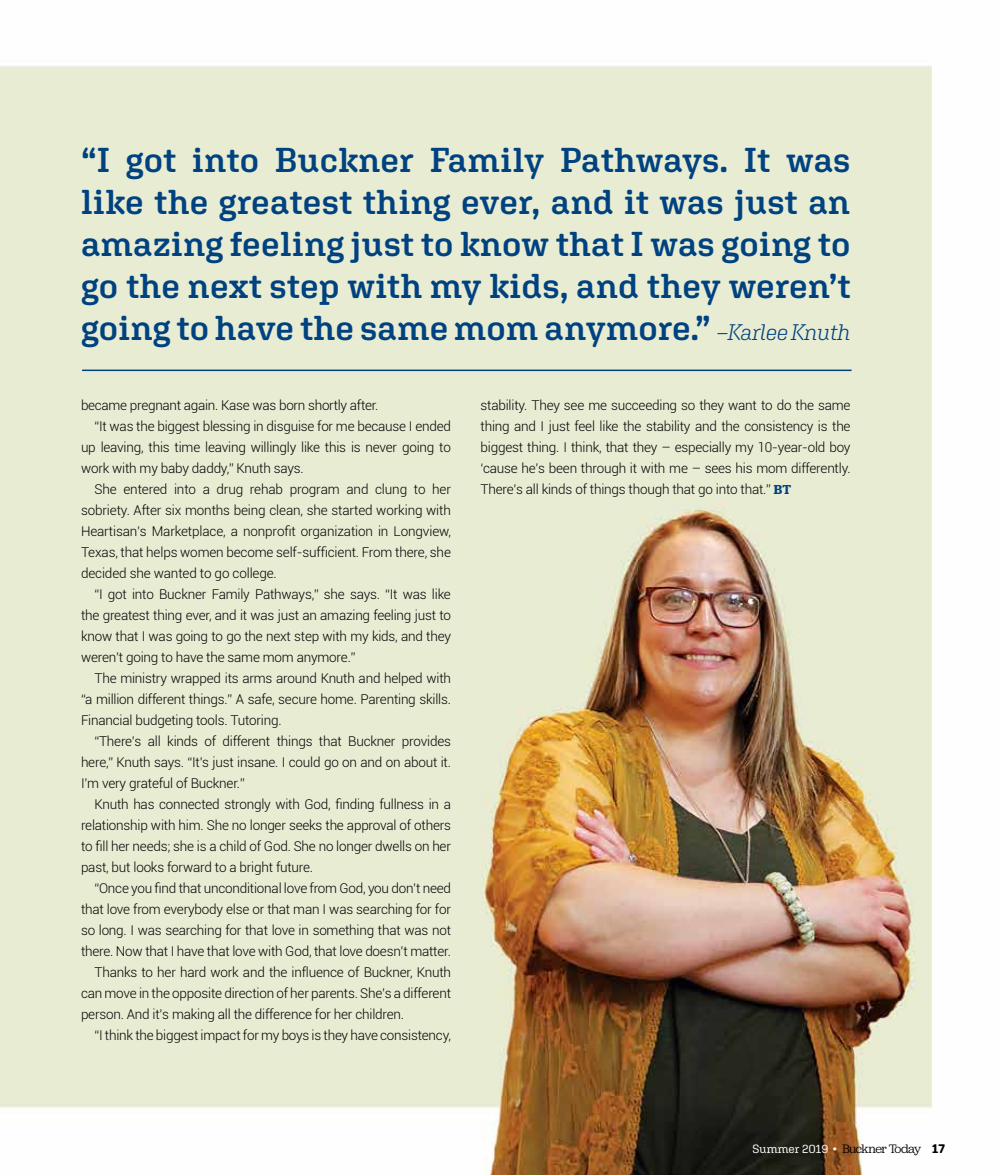
<style>
.page{position:relative;width:999px;height:1175px;background:#fff}
.page>*{position:absolute;margin:0;border:0;box-sizing:border-box;transform-origin:0 0}
.t1{font:600 34.5px/42px "Aglet Slab";letter-spacing:.005em;color:#004280;text-align:justify}
.t2{font:300 13.5px/21px "Roboto";letter-spacing:-.015em;color:#000;text-align:justify}
.t3{font:12.75px "Jubilat";letter-spacing:-.05em;color:#000}
.s1{font-weight:300;font-style:italic;font-size:22.5px}
.s2{font-family:"Jubilat";font-weight:600;color:#004280}
.s3{font-family:"Aglet Slab";font-size:12px;color:#fff}
.s4{font-family:"Aglet Slab";color:#fff}
.s5{font-family:"Aglet Slab";font-weight:700}
</style>
<div class="page">
<img style="left:0;top:66px;width:932px;height:1108px">
<hr style="left:82px;top:369px;width:770px;height:2px;background:#004280">
<h1 class="t1" style="left:81px;top:138px;width:771px">“I got into Buckner Family Pathways. It was like the greatest thing ever, and it was just an amazing feeling just to know that I was going to go the next step with my kids, and they weren’t going to have the same mom anymore.” <span class="s1">–Karlee Knuth</span></h1>
<p class="t2" style="left:81px;top:394px;width:299px">became pregnant again. Kase was born shortly after.</p>
<p class="t2" style="left:94px;top:415px;width:358px">“It was the biggest blessing in disguise for me because I ended</p>
<p class="t2" style="left:81px;top:436px;width:371px">up leaving, this time leaving willingly like this is never going to</p>
<p class="t2" style="left:81px;top:457px;width:224px">work with my baby daddy,” Knuth says.</p>
<p class="t2" style="left:94px;top:478px;width:358px">She entered into a drug rehab program and clung to her</p>
<p class="t2" style="left:81px;top:499px;width:371px">sobriety. After six months being clean, she started working with</p>
<p class="t2" style="left:81px;top:520px;width:372px">Heartisan’s Marketplace, a nonprofit organization in Longview,</p>
<p class="t2" style="left:81px;top:541px;width:371px">Texas, that helps women become self-sufficient. From there, she</p>
<p class="t2" style="left:81px;top:562px;width:197px">decided she wanted to go college.</p>
<p class="t2" style="left:94px;top:583px;width:358px">“I got into Buckner Family Pathways,” she says. “It was like</p>
<p class="t2" style="left:81px;top:604px;width:372px">the greatest thing ever, and it was just an amazing feeling just to</p>
<p class="t2" style="left:81px;top:625px;width:372px">know that I was going to go the next step with my kids, and they</p>
<p class="t2" style="left:81px;top:646px;width:276px">weren’t going to have the same mom anymore.”</p>
<p class="t2" style="left:94px;top:667px;width:358px">The ministry wrapped its arms around Knuth and helped with</p>
<p class="t2" style="left:81px;top:688px;width:371px">“a million different things.” A safe, secure home. Parenting skills.</p>
<p class="t2" style="left:81px;top:709px;width:202px">Financial budgeting tools. Tutoring.</p>
<p class="t2" style="left:94px;top:730px;width:358px">“There’s all kinds of different things that Buckner provides</p>
<p class="t2" style="left:81px;top:751px;width:372px">here,” Knuth says. “It’s just insane. I could go on and on about it.</p>
<p class="t2" style="left:81px;top:772px;width:165px">I’m very grateful of Buckner.”</p>
<p class="t2" style="left:94px;top:793px;width:358px">Knuth has connected strongly with God, finding fullness in a</p>
<p class="t2" style="left:81px;top:814px;width:372px">relationship with him. She no longer seeks the approval of others</p>
<p class="t2" style="left:81px;top:835px;width:372px">to fill her needs; she is a child of God. She no longer dwells on her</p>
<p class="t2" style="left:81px;top:856px;width:234px">past, but looks forward to a bright future.</p>
<p class="t2" style="left:94px;top:877px;width:358px">“Once you find that unconditional love from God, you don’t need</p>
<p class="t2" style="left:81px;top:898px;width:371px">that love from everybody else or that man I was searching for for</p>
<p class="t2" style="left:81px;top:919px;width:372px">so long. I was searching for that love in something that was not</p>
<p class="t2" style="left:81px;top:940px;width:372px">there. Now that I have that love with God, that love doesn’t matter.</p>
<p class="t2" style="left:94px;top:961px;width:358px">Thanks to her hard work and the influence of Buckner, Knuth</p>
<p class="t2" style="left:81px;top:982px;width:372px">can move in the opposite direction of her parents. She’s a different</p>
<p class="t2" style="left:81px;top:1003px;width:325px">person. And it’s making all the difference for her children.</p>
<p class="t2" style="left:94px;top:1024px;width:358px">“I think the biggest impact for my boys is they have consistency,</p>
<p class="t2" style="left:481px;top:394px;width:372px">stability. They see me succeeding so they want to do the same thing and I just feel like the stability and the consistency is the biggest thing. I think, that they – especially my 10-year-old boy ‘cause he’s been through it with me – sees his mom differently.<br>There’s all kinds of things though that go into that.” <span class="s2">BT</span></p>
<p class="t3" style="left:752px;top:1141px;width:194px"><span class="s3">Summer 2019</span> <span class="s4">•</span> Buckner Today <span class="s5">17</span></p>
</div>
